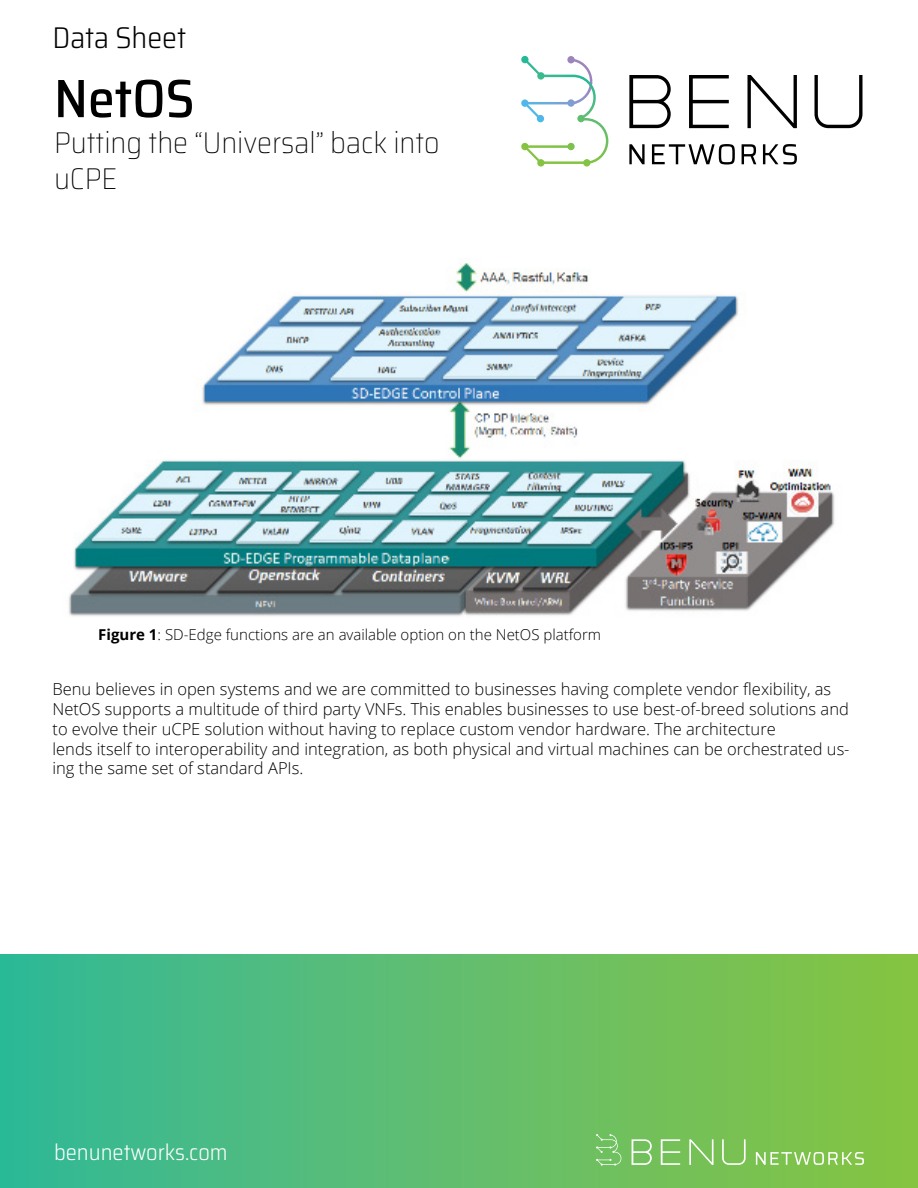
<style>
.page{position:relative;width:918px;height:1188px;background:#fff}
.page>*{position:absolute;margin:0;border:0;box-sizing:border-box;transform-origin:0 0}
.t1{font:500 semi-condensed 54px "Saira";color:#000}
.t2{font:100 semi-condensed 30px/36px "Saira";color:#000}
.t3{font:300 semi-condensed 30px "Saira";color:#000}
.t4{font:300 semi-condensed 22.5px "Saira";color:#fff}
.t5{font:300 16.5px/19.8px "Open Sans";color:#000}
.t6{font:300 15px "Open Sans";color:#000}
.s1{font-weight:700}
</style>
<div class="page">
<div style="left:0;top:954px;width:918px;height:234px;background:linear-gradient(to right,#33b899,#8ac441)"></div>
<svg style="left:756px;top:1152px;width:108px;height:13px"></svg>
<svg style="left:632px;top:1139px;width:114px;height:26px;background:#8dcb74"></svg>
<svg style="left:596px;top:1134px;width:25px;height:32px"></svg>
<svg style="left:629px;top:144px;width:168px;height:21px"></svg>
<svg style="left:629px;top:75px;width:233px;height:53px"></svg>
<svg style="left:521px;top:56px;width:87px;height:111px"></svg>
<img style="left:68px;top:263px;width:767px;height:353px">
<h2 class="t3" style="left:52px;top:15px;width:135px">Data Sheet</h2>
<h1 class="t1" style="left:54px;top:58px;width:142px">NetOS</h1>
<h2 class="t2" style="left:54px;top:124px;width:387px">Putting the “Universal” back into uCPE</h2>
<p class="t6" style="left:98px;top:624px;width:504px"><span class="s1">Figure 1</span>: SD-Edge functions are an available option on the NetOS platform</p>
<p class="t5" style="left:52px;top:679px;width:799px">Benu believes in open systems and we are committed to businesses having complete vendor flexibility, as NetOS supports a multitude of third party VNFs. This enables businesses to use best-of-breed solutions and to evolve their uCPE solution without having to replace custom vendor hardware. The architecture<br>lends itself to interoperability and integration, as both physical and virtual machines can be orchestrated us&shy;ing the same set of standard APIs.</p>
<h3 class="t4" style="left:54px;top:1135px;width:175px">benunetworks.com</h3>
</div>
